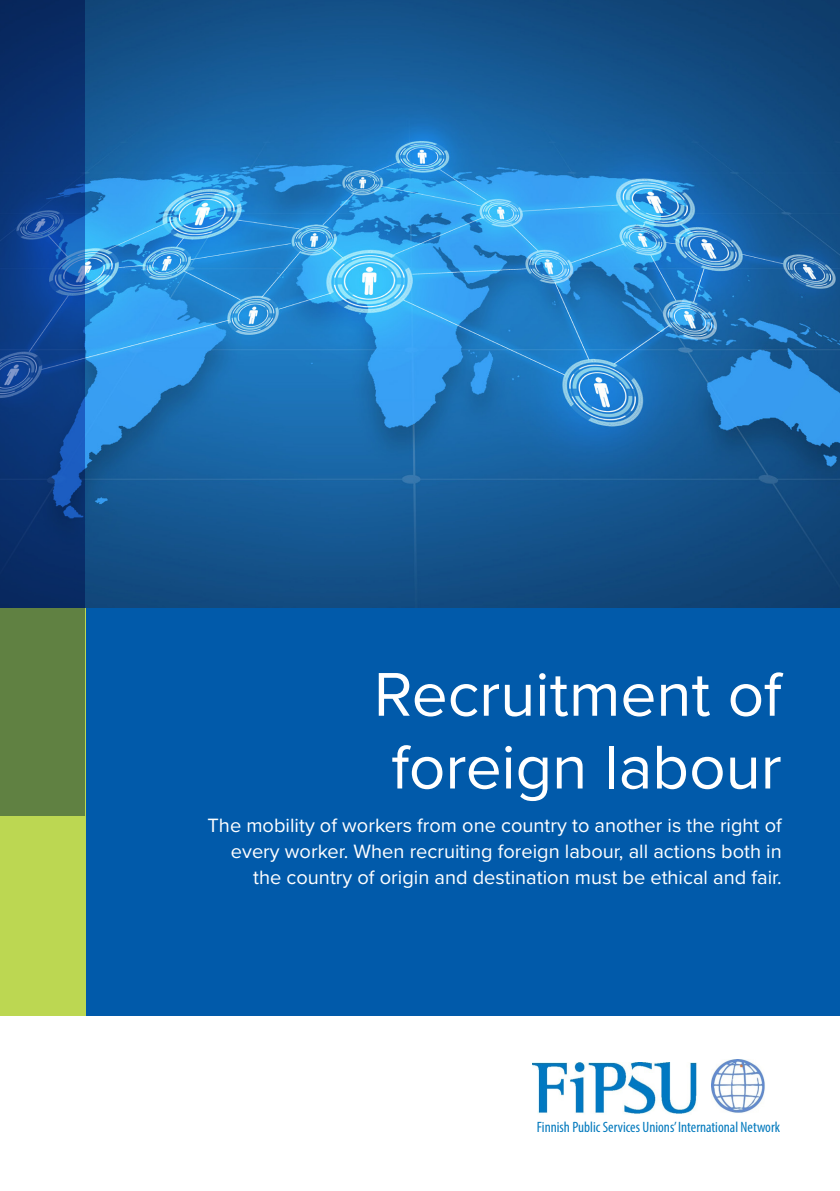
<style>
.page{position:relative;width:840px;height:1191px;background:#fff}
.page>*{position:absolute;margin:0;border:0;box-sizing:border-box;transform-origin:0 0}
.KANSIotsikko{font:64px/72.8px "Proxima Nova";letter-spacing:-.005em;color:#fff}
.Ingressi_sin{font:20px/26px "Proxima Nova";color:#fff;text-align:right}
.Lähteet_luettelo_kop{font:15px "Myriad Variable Concept";color:#0279bd}
</style>
<div class="page">
<img style="left:532px;top:1063px;width:165px;height:51px">
<img style="left:711px;top:1059px;width:53px;height:54px">
<img style="left:85px;top:0;width:754px;height:608px">
<div style="left:0;top:608px;width:839px;height:408px;background:#015aaa"></div>
<div style="left:0;top:608px;width:85px;height:408px;background:#bcd752"></div>
<svg style="left:0;top:0;width:85px;height:816px;background:#224a6d"></svg>
<p class="KANSIotsikko" style="left:373px;top:655px;width:409px">Recruitment of foreign labour</p>
<p class="Ingressi_sin" style="left:207px;top:811px;width:575px">The mobility of workers from one country to another is the right of every worker. When recruiting foreign labour, all actions both in the country of origin and destination must be ethical and fair.</p>
<p class="Lähteet_luettelo_kop" style="left:536px;top:1118px;width:244px">Finnish Public Services Unions’ International Network</p>
</div>
